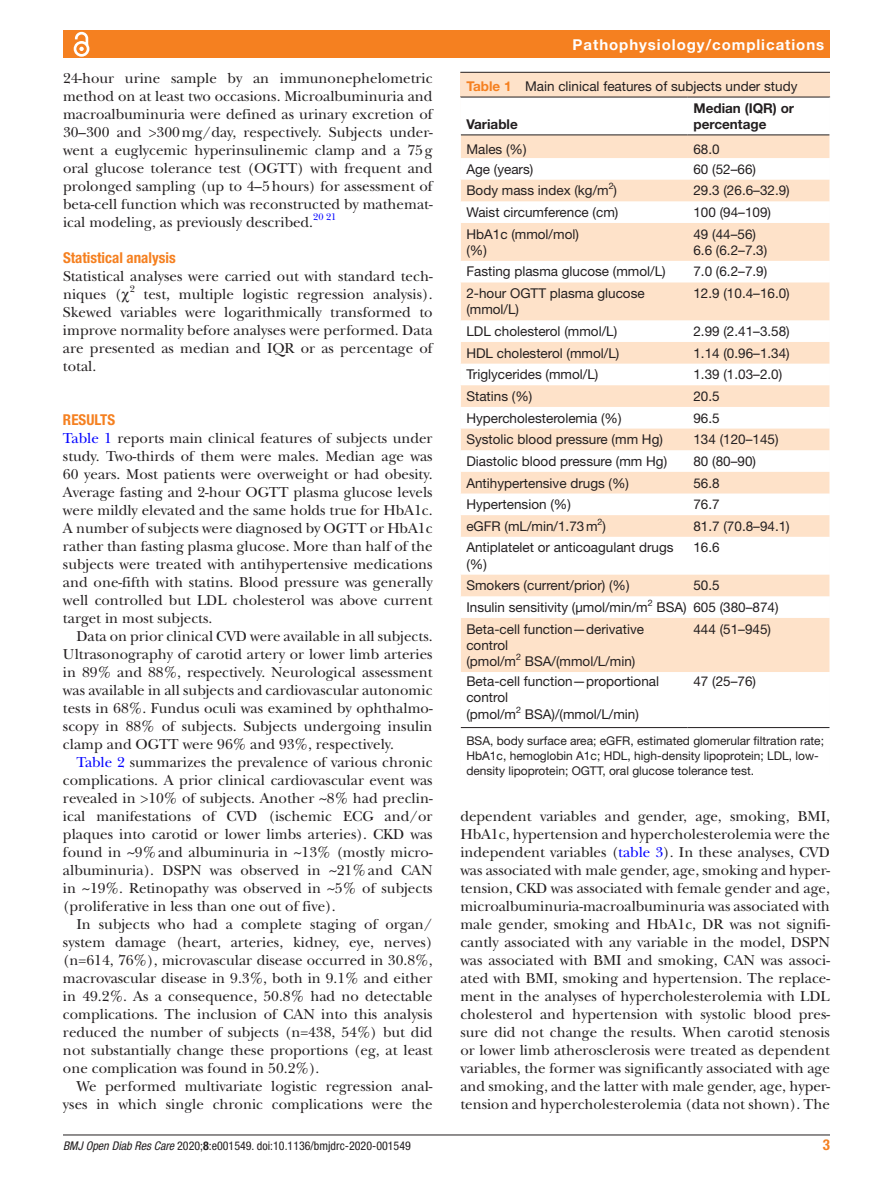
<style>
.page{position:relative;width:893px;height:1191px;background:#fff}
.page>*{position:absolute;margin:0;border:0;box-sizing:border-box;transform-origin:0 0}
.t1{font:15px/18px "New Baskerville";color:#231f20;text-align:justify}
.t2{font:700 15px "Helvetica Neue LT Std";letter-spacing:.065em;color:#fff}
.t3{font:700 condensed 15px "Helvetica Neue LT Std";color:#f58020}
.t4{font:13.5px/16.2px "Helvetica Neue LT Std";color:#231f20}
.t5{font:700 13.5px/16.2px "Helvetica Neue LT Std";color:#231f20}
.t6{font:12px/15px "Helvetica Neue LT Std";color:#231f20}
.t7{font:condensed 12px "Helvetica Neue LT Std";color:#231f20}
.t8{font:9.9px "New Baskerville";color:#00f}
.t9{font:9.9px "New Baskerville";color:#231f20}
.t10{font:9px "Helvetica Neue LT Std";color:#231f20}
.s1{color:#00f}
.s2{font-weight:700;color:#f58020}
.s3{font-size:13.5px}
.s4{font-style:italic}
.s5{font-weight:700}
</style>
<div class="page">
<hr style="left:63px;top:1134px;width:767px;height:1px;background:#231f20">
<div style="left:63px;top:31px;width:767px;height:27px;background:#f58020"></div>
<svg style="left:73px;top:31px;width:17px;height:26px"></svg>
<div style="left:460px;top:73px;width:370px;height:702px;background:#fee2c9"></div>
<hr style="left:460px;top:72px;width:370px;height:1px;background:#231f20">
<svg style="left:461px;top:98px;width:369px;height:677px;fill:#fff"></svg>
<hr style="left:460px;top:97px;width:227px;height:1px;background:#231f20">
<hr style="left:460px;top:134px;width:227px;height:1px;background:#231f20">
<hr style="left:687px;top:97px;width:143px;height:1px;background:#231f20">
<hr style="left:687px;top:134px;width:143px;height:1px;background:#231f20">
<hr style="left:460px;top:727px;width:227px;height:1px;background:#231f20">
<hr style="left:687px;top:727px;width:143px;height:1px;background:#231f20">
<hr style="left:460px;top:97px;width:1px;height:38px;background:#fff">
<svg style="left:460px;top:135px;width:1px;height:88px"></svg>
<hr style="left:460px;top:223px;width:1px;height:38px;background:#fff">
<svg style="left:460px;top:261px;width:1px;height:21px"></svg>
<hr style="left:460px;top:282px;width:1px;height:38px;background:#fff">
<svg style="left:460px;top:320px;width:1px;height:217px"></svg>
<hr style="left:460px;top:537px;width:1px;height:37px;background:#fff">
<svg style="left:460px;top:574px;width:1px;height:44px"></svg>
<hr style="left:460px;top:618px;width:1px;height:54px;background:#fff">
<hr style="left:460px;top:672px;width:1px;height:55px;background:#fff">
<hr style="left:460px;top:727px;width:1px;height:48px;background:#fff">
<hr style="left:466px;top:774px;width:364px;height:2px;background:#fff">
<p class="t1" style="left:63px;top:69px;width:371px">24-hour urine sample by an immunonephelometric method on at least two occasions. Microalbuminuria and macroalbuminuria were defined as urinary excretion of 30–300 and &gt;300mg/day, respectively. Subjects under&shy;went a euglycemic hyperinsulinemic clamp and a 75g oral glucose tolerance test (OGTT) with frequent and prolonged sampling (up to 4–5hours) for assessment of beta-cell function which was reconstructed by mathemat&shy;ical modeling, as previously described.</p>
<p class="t8" style="left:313px;top:211px;width:25px">20 21</p>
<p class="t3" style="left:63px;top:249px;width:114px">Statistical analysis</p>
<p class="t1" style="left:63px;top:267px;width:371px">Statistical analyses were carried out with standard tech&shy;niques (</p>
<p class="t9" style="left:130px;top:283px;width:7px">2</p>
<p class="t1" style="left:63px;top:285px;width:371px;text-indent:81px">test, multiple logistic regression analysis).<br>Skewed variables were logarithmically transformed to improve normality before analyses were performed. Data are presented as median and IQR or as percentage of total.</p>
<p class="t3" style="left:63px;top:411px;width:54px">RESULTS</p>
<p class="t1" style="left:63px;top:429px;width:371px"><span class="s1">Table 1</span> reports main clinical features of subjects under study. Two-thirds of them were males. Median age was 60 years. Most patients were overweight or had obesity.<br>Average fasting and 2-hour OGTT plasma glucose levels were mildly elevated and the same holds true for HbA1c.<br>A number of subjects were diagnosed by OGTT or HbA1c rather than fasting plasma glucose. More than half of the subjects were treated with antihypertensive medications and one-fifth with statins. Blood pressure was generally well controlled but LDL cholesterol was above current target in most subjects.</p>
<p class="t1" style="left:63px;top:627px;width:371px;text-indent:14px">Data on prior clinical CVD were available in all subjects.<br>Ultrasonography of carotid artery or lower limb arteries in 89% and 88%, respectively. Neurological assessment was available in all subjects and cardiovascular autonomic tests in 68%. Fundus oculi was examined by ophthalmo&shy;scopy in 88% of subjects. Subjects undergoing insulin clamp and OGTT were 96% and 93%, respectively.</p>
<p class="t1" style="left:63px;top:753px;width:371px;text-indent:14px"><span class="s1">Table 2</span> summarizes the prevalence of various chronic complications. A prior clinical cardiovascular event was revealed in &gt;10% of subjects. Another ~8% had preclin&shy;ical manifestations of CVD (ischemic ECG and/or plaques into carotid or lower limbs arteries). CKD was found in ~9%and albuminuria in ~13% (mostly micro&shy;albuminuria). DSPN was observed in ~21%and CAN in ~19%. Retinopathy was observed in ~5% of subjects (proliferative in less than one out of five).</p>
<p class="t1" style="left:63px;top:915px;width:371px;text-indent:14px">In subjects who had a complete staging of organ/ system damage (heart, arteries, kidney, eye, nerves) (n=614, 76%), microvascular disease occurred in 30.8%, macrovascular disease in 9.3%, both in 9.1% and either in 49.2%. As a consequence, 50.8% had no detectable complications. The inclusion of CAN into this analysis reduced the number of subjects (n=438, 54%) but did not substantially change these proportions (eg, at least one complication was found in 50.2%).</p>
<p class="t1" style="left:63px;top:1077px;width:371px;text-align:right">We performed multivariate logistic regression anal&shy;yses in which single chronic complications were the</p>
<p class="t2" style="left:573px;top:35px;width:253px">Pathophysiology/complications</p>
<p class="t4" style="left:466px;top:78px;width:333px"><span class="s2">Table 1</span> Main clinical features of subjects under study</p>
<p class="t5" style="left:466px;top:116px;width:53px">Variable</p>
<p class="t5" style="left:693px;top:99px;width:102px">Median (IQR) or percentage</p>
<p class="t4" style="left:466px;top:140px;width:62px">Males (%)</p>
<p class="t4" style="left:693px;top:140px;width:28px">68.0</p>
<p class="t4" style="left:466px;top:161px;width:68px">Age (years)</p>
<p class="t4" style="left:693px;top:161px;width:64px">60 (52–66)</p>
<p class="t4" style="left:466px;top:182px;width:144px">Body mass index (kg/m</p>
<p class="t10" style="left:609px;top:181px;width:10px">2<span class="s3">)</span></p>
<p class="t4" style="left:693px;top:182px;width:98px">29.3 (26.6–32.9)</p>
<p class="t4" style="left:466px;top:204px;width:154px">Waist circumference (cm)</p>
<p class="t4" style="left:693px;top:204px;width:79px">100 (94–109)</p>
<p class="t4" style="left:466px;top:225px;width:114px">HbA1c (mmol/mol) (%)</p>
<p class="t4" style="left:693px;top:225px;width:75px">49 (44–56)<br>6.6 (6.2–7.3)</p>
<p class="t4" style="left:466px;top:263px;width:201px">Fasting plasma glucose (mmol/L)</p>
<p class="t4" style="left:693px;top:263px;width:75px">7.0 (6.2–7.9)</p>
<p class="t4" style="left:466px;top:285px;width:180px">2-hour OGTT plasma glucose (mmol/L)</p>
<p class="t4" style="left:693px;top:285px;width:98px">12.9 (10.4–16.0)</p>
<p class="t4" style="left:466px;top:323px;width:152px">LDL cholesterol (mmol/L)</p>
<p class="t4" style="left:693px;top:323px;width:98px">2.99 (2.41–3.58)</p>
<p class="t4" style="left:466px;top:344px;width:155px">HDL cholesterol (mmol/L)</p>
<p class="t4" style="left:693px;top:344px;width:98px">1.14 (0.96–1.34)</p>
<p class="t4" style="left:466px;top:366px;width:134px">Triglycerides (mmol/L)</p>
<p class="t4" style="left:693px;top:366px;width:90px">1.39 (1.03–2.0)</p>
<p class="t4" style="left:466px;top:388px;width:68px">Statins (%)</p>
<p class="t4" style="left:693px;top:388px;width:28px">20.5</p>
<p class="t4" style="left:466px;top:409px;width:157px">Hypercholesterolemia (%)</p>
<p class="t4" style="left:693px;top:409px;width:28px">96.5</p>
<p class="t4" style="left:466px;top:431px;width:198px">Systolic blood pressure (mm Hg)</p>
<p class="t4" style="left:693px;top:431px;width:87px">134 (120–145)</p>
<p class="t4" style="left:466px;top:453px;width:202px">Diastolic blood pressure (mm Hg)</p>
<p class="t4" style="left:693px;top:453px;width:64px">80 (80–90)</p>
<p class="t4" style="left:466px;top:474px;width:164px">Antihypertensive drugs (%)</p>
<p class="t4" style="left:693px;top:474px;width:28px">56.8</p>
<p class="t4" style="left:466px;top:496px;width:106px">Hypertension (%)</p>
<p class="t4" style="left:693px;top:496px;width:28px">76.7</p>
<p class="t4" style="left:466px;top:518px;width:141px">eGFR (mL/min/1.73m )</p>
<p class="t10" style="left:598px;top:516px;width:6px">2</p>
<p class="t4" style="left:693px;top:518px;width:98px">81.7 (70.8–94.1)</p>
<p class="t4" style="left:466px;top:539px;width:209px">Antiplatelet or anticoagulant drugs (%)</p>
<p class="t4" style="left:693px;top:539px;width:28px">16.6</p>
<p class="t4" style="left:466px;top:577px;width:165px">Smokers (current/prior) (%)</p>
<p class="t4" style="left:693px;top:577px;width:28px">50.5</p>
<p class="t4" style="left:466px;top:599px;width:183px">Insulin sensitivity (µmol/min/m</p>
<p class="t10" style="left:648px;top:597px;width:6px">2</p>
<p class="t4" style="left:656px;top:599px;width:124px">BSA) 605 (380–874)</p>
<p class="t4" style="left:466px;top:620px;width:179px">Beta-cell function—derivative control<br>(pmol/m<sup>2</sup> BSA/(mmol/L/min)</p>
<p class="t4" style="left:693px;top:620px;width:79px">444 (51–945)</p>
<p class="t4" style="left:466px;top:673px;width:194px">Beta-cell function—proportional control<br>(pmol/m<sup>2</sup> BSA)/(mmol/L/min)</p>
<p class="t4" style="left:693px;top:673px;width:64px">47 (25–76)</p>
<p class="t6" style="left:466px;top:733px;width:359px">BSA, body surface area; eGFR, estimated glomerular filtration rate;<br>HbA1c, hemoglobin A1c; HDL, high-density lipoprotein; LDL, low&shy;density lipoprotein; OGTT, oral glucose tolerance test.</p>
<p class="t1" style="left:460px;top:807px;width:371px">dependent variables and gender, age, smoking, BMI, HbA1c, hypertension and hypercholesterolemia were the independent variables (<span class="s1">table 3</span>). In these analyses, CVD was associated with male gender, age, smoking and hyper&shy;tension, CKD was associated with female gender and age, microalbuminuria-macroalbuminuria was associated with male gender, smoking and HbA1c, DR was not signifi&shy;cantly associated with any variable in the model, DSPN was associated with BMI and smoking, CAN was associ&shy;ated with BMI, smoking and hypertension. The replace&shy;ment in the analyses of hypercholesterolemia with LDL cholesterol and hypertension with systolic blood pres&shy;sure did not change the results. When carotid stenosis or lower limb atherosclerosis were treated as dependent variables, the former was significantly associated with age and smoking, and the latter with male gender, age, hyper&shy;tension and hypercholesterolemia (data not shown). The</p>
<p class="t7" style="left:63px;top:1138px;width:349px"><span class="s4">BMJ Open Diab Res Care</span> 2020;<span class="s5">8</span>:e001549. doi:10.1136/bmjdrc-2020-001549</p>
<p class="t3" style="left:823px;top:1135px;width:9px">3</p>
</div>
